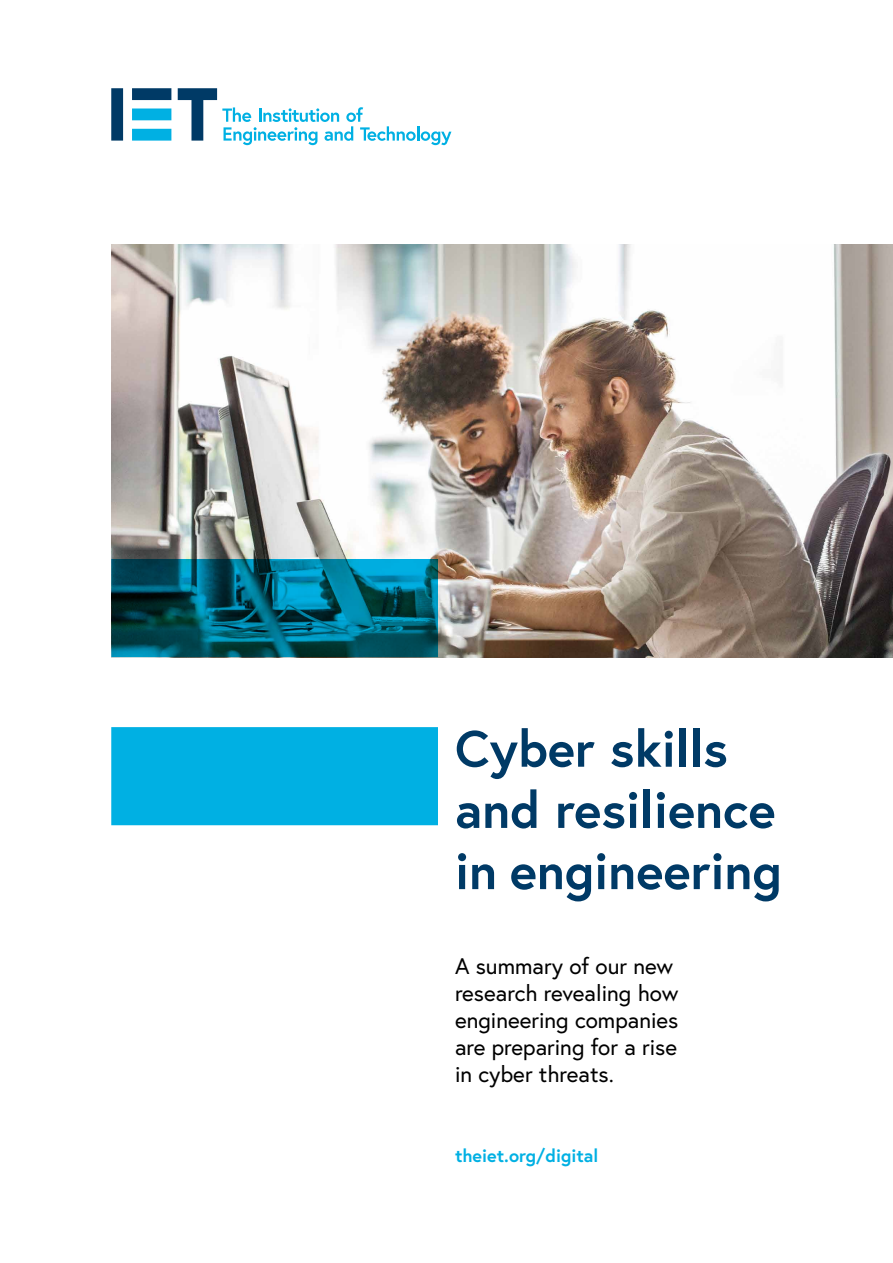
<style>
.page{position:relative;width:893px;height:1263px;background:#fff}
.page>*{position:absolute;margin:0;border:0;box-sizing:border-box;transform-origin:0 0}
.t1{font:700 51px/61.2px "Europa";color:#003a66}
.t2{font:22.5px/27px "Europa";color:#000}
.t3{font:700 18px "Europa";color:#00b0e3}
</style>
<div class="page">
<svg style="left:111px;top:88px;width:340px;height:57px"></svg>
<img style="left:111px;top:244px;width:782px;height:413px">
<svg style="left:111px;top:559px;width:327px;height:266px"></svg>
<h1 class="t1" style="left:455px;top:717px;width:328px">Cyber skills and resilience in engineering</h1>
<p class="t2" style="left:455px;top:952px;width:225px">A summary of our new research revealing how engineering companies are preparing for a rise in cyber threats.</p>
<p class="t3" style="left:455px;top:1143px;width:145px">theiet.org/digital</p>
</div>
